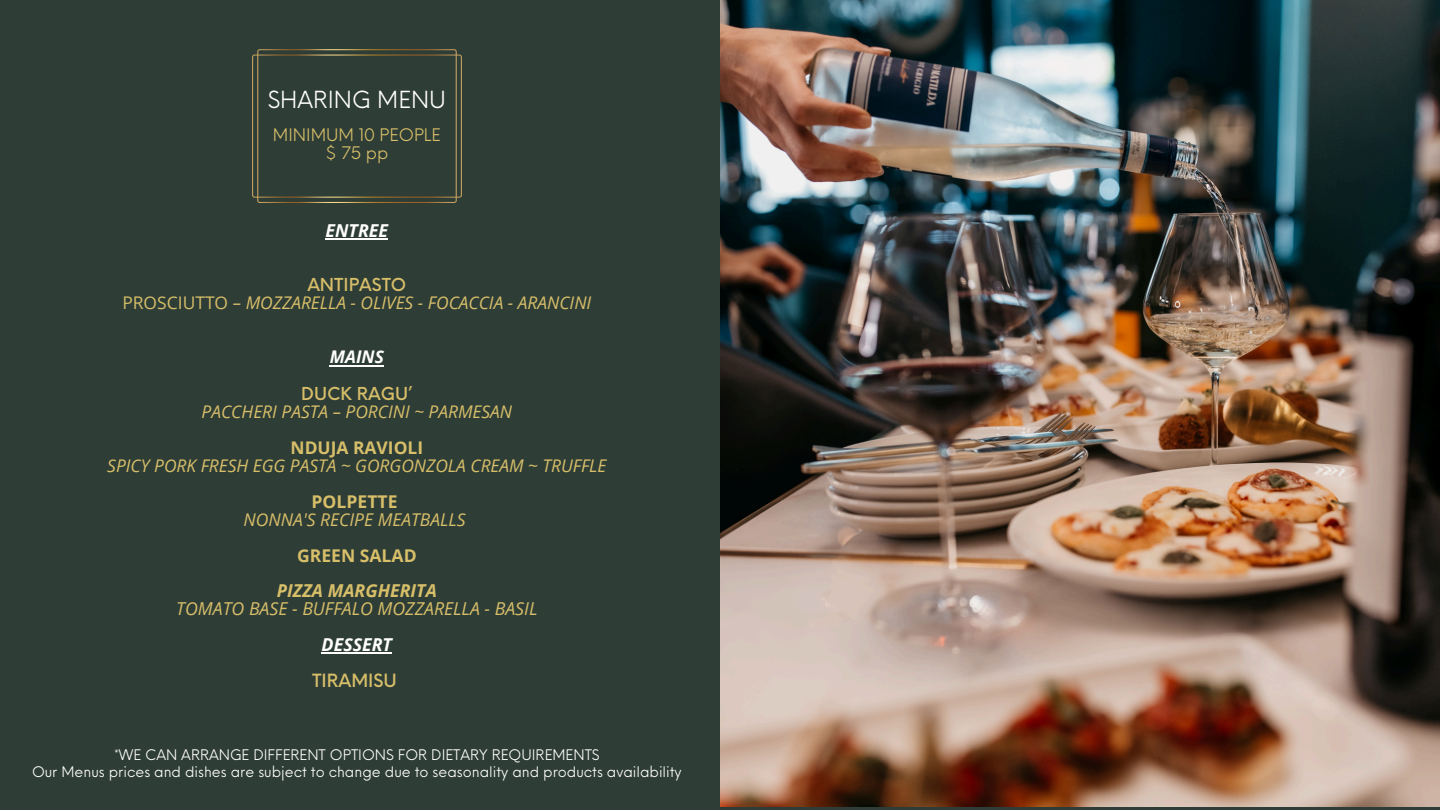
<style>
.page{position:relative;width:1440px;height:810px;background:#2e3d36}
.page>*{position:absolute;margin:0;border:0;box-sizing:border-box;transform-origin:0 0}
.t1{font:23px "Neue Einstellung";color:#fffffe}
.t2{font:italic 17.8px/18px "Open Sans";color:#d7be69;text-align:center}
.t3{font:italic 700 17.8px "Open Sans";color:#fffffe}
.t4{font:500 17.8px "Neue Einstellung";color:#d7be69}
.t5{font:italic 17.6px/18px "Open Sans";color:#d7be69;text-align:center}
.t6{font:700 17.6px "Open Sans";color:#d7be69}
.t7{font:italic 17.4px/18px "Open Sans";color:#d7be69;text-align:center}
.t8{font:italic 700 17.4px "Open Sans";color:#fffffe}
.t9{font:16.9px/17.2px "Neue Einstellung";color:#d7be69;text-align:center}
.t10{font:14.2px "Neue Einstellung";color:#fff}
.s1{font-family:"Neue Einstellung";font-weight:500;font-style:normal}
.s2{font-style:normal}
.s3{font-weight:700;font-style:normal}
.s4{font-weight:700}
</style>
<div class="page">
<img style="left:720px;top:0;width:720px;height:807px">
<img style="left:253px;top:50px;width:208px;height:153px">
<hr style="left:326px;top:238px;width:62px;height:2px;background:#fffffe">
<hr style="left:330px;top:365px;width:54px;height:1px;background:#fffffe">
<hr style="left:322px;top:652px;width:70px;height:2px;background:#fffffe">
<h2 class="t1" style="left:268px;top:79px;width:180px">SHARING MENU</h2>
<h3 class="t9" style="left:273px;top:125px;width:169px">MINIMUM 10 PEOPLE $ 75 pp</h3>
<h2 class="t3" style="left:326px;top:218px;width:64px">ENTREE</h2>
<h3 class="t7" style="left:122px;top:276px;width:470px"><span class="s1">ANTIPASTO<br></span><span class="s2">PROSCIUTTO</span> – MOZZARELLA - OLIVES - FOCACCIA - ARANCINI</h3>
<h3 class="t8" style="left:330px;top:345px;width:56px">MAINS</h3>
<h3 class="t7" style="left:202px;top:384px;width:312px"><span class="s1">DUCK RAGU’<br></span>PACCHERI PASTA – PORCINI ~ PARMESAN</h3>
<h2 class="t7" style="left:107px;top:438px;width:501px"><span class="s3">NDUJA RAVIOLI<br></span>SPICY PORK FRESH EGG PASTA ~ GORGONZOLA CREAM ~ TRUFFLE</h2>
<h3 class="t5" style="left:244px;top:492px;width:223px"><span class="s3">POLPETTE<br></span>NONNA'S RECIPE MEATBALLS</h3>
<h2 class="t6" style="left:297px;top:543px;width:121px">GREEN SALAD</h2>
<h2 class="t2" style="left:176px;top:581px;width:363px"><span class="s4">PIZZA MARGHERITA<br></span>TOMATO BASE - BUFFALO MOZZARELLA - BASIL</h2>
<p class="t3" style="left:322px;top:632px;width:72px">DESSERT</p>
<p class="t4" style="left:312px;top:664px;width:86px">TIRAMISU</p>
<p class="t10" style="left:114px;top:742px;width:487px">*WE CAN ARRANGE DIFFERENT OPTIONS FOR DIETARY REQUIREMENTS</p>
<p class="t10" style="left:32px;top:760px;width:651px">Our Menus prices and dishes are subject to change due to seasonality and products availability</p>
</div>
